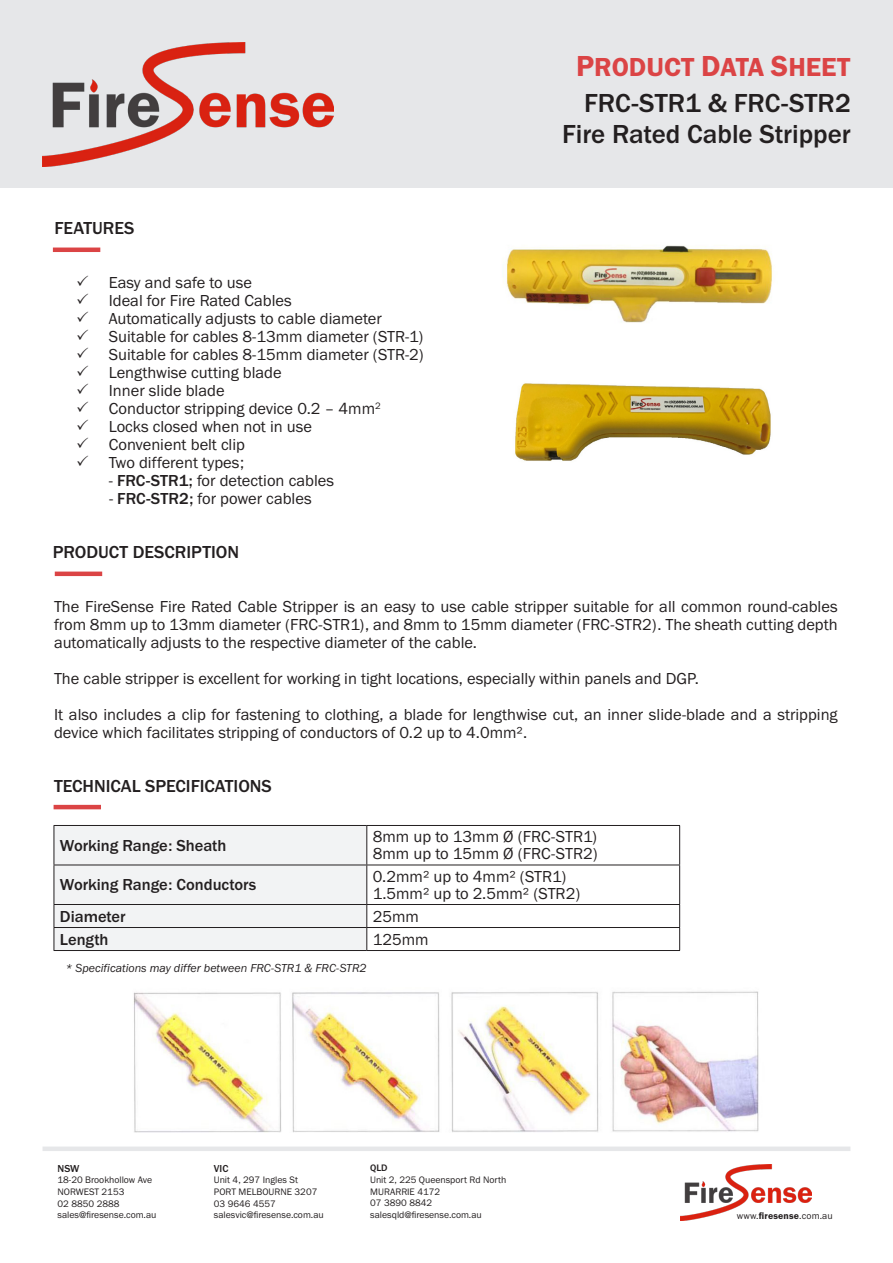
<style>
.page{position:relative;width:893px;height:1263px;background:#fff}
.page>*{position:absolute;margin:0;border:0;box-sizing:border-box;transform-origin:0 0}
.t1{font:500 27px "Franklin Gothic URW";color:#231f20}
.t2{font:27px "Franklin Gothic URW Dem";color:#db4445}
.t3{font:500 18px "Franklin Gothic URW";color:#231f20}
.t4{font:16.5px/18px "Franklin Gothic URW Boo";color:#231f20;text-align:justify}
.t5{font:500 16.5px "Franklin Gothic URW";color:#231f20}
.t6{font:12px "Franklin Gothic URW Boo Ita";color:#231f20}
.t7{font:500 10.5px "Franklin Gothic URW";color:#231f20}
.t8{font:9.75px/11.7px "Franklin Gothic URW Boo";color:#231f20}
.t9{font:500 9.75px "Franklin Gothic URW";color:#231f20}
.s1{font-size:30px}
.s2{font-family:"Franklin Gothic URW";font-weight:500}
.s3{font-family:"Franklin Gothic URW Dem"}
</style>
<div class="page">
<div style="left:0;top:0;width:893px;height:187px;background:#e6e7e9"></div>
<img style="left:43px;top:43px;width:290px;height:123px">
<img style="left:680px;top:1165px;width:131px;height:55px">
<div style="left:43px;top:1146px;width:807px;height:5px;background:#e6e7e9"></div>
<img style="left:506px;top:245px;width:267px;height:78px">
<hr style="left:367px;top:825px;width:313px;height:1px;background:#231f20">
<hr style="left:679px;top:826px;width:1px;height:39px;background:#231f20">
<hr style="left:367px;top:865px;width:313px;height:1px;background:#231f20">
<hr style="left:679px;top:865px;width:1px;height:39px;background:#231f20">
<hr style="left:367px;top:904px;width:313px;height:1px;background:#231f20">
<hr style="left:367px;top:927px;width:313px;height:1px;background:#231f20">
<div style="left:54px;top:825px;width:313px;height:125px;background:#f2f3f4"></div>
<svg style="left:679px;top:905px;width:1px;height:45px"></svg>
<hr style="left:54px;top:950px;width:313px;height:1px;background:#231f20">
<hr style="left:367px;top:950px;width:313px;height:1px;background:#231f20">
<hr style="left:53px;top:248px;width:47px;height:4px;background:#db4445">
<hr style="left:55px;top:572px;width:47px;height:4px;background:#db4445">
<hr style="left:54px;top:805px;width:47px;height:4px;background:#db4445">
<img style="left:133px;top:991px;width:626px;height:142px">
<img style="left:515px;top:383px;width:256px;height:78px">
<h1 class="t2" style="left:576px;top:50px;width:276px"><span class="s1">P</span>RODUCT <span class="s1">D</span>ATA <span class="s1">S</span>HEET</h1>
<p class="t3" style="left:54px;top:217px;width:82px">FEATURES</p>
<p class="t4" style="left:76px;top:273px;width:178px">✓ Easy and safe to use</p>
<p class="t4" style="left:76px;top:291px;width:217px">✓ Ideal for Fire Rated Cables</p>
<p class="t4" style="left:76px;top:309px;width:307px">✓ Automatically adjusts to cable diameter</p>
<p class="t4" style="left:76px;top:327px;width:349px">✓ Suitable for cables 8-13mm diameter (STR-1)</p>
<p class="t4" style="left:76px;top:345px;width:349px">✓ Suitable for cables 8-15mm diameter (STR-2)</p>
<p class="t4" style="left:76px;top:363px;width:207px">✓ Lengthwise cutting blade</p>
<p class="t4" style="left:76px;top:381px;width:150px">✓ Inner slide blade</p>
<p class="t4" style="left:76px;top:399px;width:306px">✓ Conductor stripping device 0.2 – 4mm<sup>2</sup></p>
<p class="t4" style="left:76px;top:417px;width:238px">✓ Locks closed when not in use</p>
<p class="t4" style="left:76px;top:435px;width:170px">✓ Convenient belt clip</p>
<p class="t4" style="left:76px;top:453px;width:170px">✓ Two different types;</p>
<p class="t4" style="left:109px;top:471px;width:227px">- <span class="s2">FRC-STR1;</span> for detection cables</p>
<p class="t4" style="left:109px;top:489px;width:204px">- <span class="s2">FRC-STR2;</span> for power cables</p>
<p class="t3" style="left:53px;top:541px;width:188px">PRODUCT DESCRIPTION</p>
<p class="t1" style="left:584px;top:86px;width:268px">FRC-STR1 &amp; FRC-STR2</p>
<p class="t1" style="left:562px;top:118px;width:290px">Fire Rated Cable Stripper</p>
<p class="t4" style="left:54px;top:597px;width:785px">The FireSense Fire Rated Cable Stripper is an easy to use cable stripper suitable for all common round-cables from 8mm up to 13mm diameter (FRC-STR1), and 8mm to 15mm diameter (FRC-STR2). The sheath cutting depth automatically adjusts to the respective diameter of the cable.</p>
<p class="t4" style="left:54px;top:669px;width:646px">The cable stripper is excellent for working in tight locations, especially within panels and DGP.</p>
<p class="t4" style="left:54px;top:705px;width:785px">It also includes a clip for fastening to clothing, a blade for lengthwise cut, an inner slide-blade and a stripping device which facilitates stripping of conductors of 0.2 up to 4.0mm².</p>
<p class="t3" style="left:54px;top:775px;width:219px">TECHNICAL SPECIFICATIONS</p>
<p class="t5" style="left:60px;top:835px;width:168px">Working Range: Sheath</p>
<p class="t5" style="left:60px;top:874px;width:198px">Working Range: Conductors</p>
<p class="t4" style="left:373px;top:828px;width:226px">8mm up to 13mm Ø (FRC-STR1)</p>
<p class="t4" style="left:373px;top:844px;width:226px">8mm up to 15mm Ø (FRC-STR2)</p>
<p class="t4" style="left:373px;top:867px;width:195px">0.2mm² up to 4mm² (STR1)</p>
<p class="t4" style="left:373px;top:884px;width:209px">1.5mm² up to 2.5mm² (STR2)</p>
<p class="t5" style="left:60px;top:906px;width:67px">Diameter</p>
<p class="t4" style="left:373px;top:907px;width:48px">25mm</p>
<p class="t5" style="left:60px;top:929px;width:50px">Length</p>
<p class="t4" style="left:373px;top:930px;width:57px">125mm</p>
<p class="t6" style="left:66px;top:960px;width:303px">* Specifications may differ between FRC-STR1 &amp; FRC-STR2</p>
<p class="t7" style="left:58px;top:1162px;width:23px">NSW</p>
<p class="t8" style="left:58px;top:1174px;width:100px">18-20 Brookhollow Ave<br>NORWEST 2153<br>02 8850 2888 sales@firesense.com.au</p>
<p class="t7" style="left:214px;top:1162px;width:16px">VIC</p>
<p class="t8" style="left:214px;top:1174px;width:111px">Unit 4, 297 Ingles St<br>PORT MELBOURNE 3207<br>03 9646 4557 salesvic@firesense.com.au</p>
<p class="t9" style="left:370px;top:1162px;width:19px">QLD</p>
<p class="t8" style="left:370px;top:1173px;width:138px">Unit 2, 225 Queensport Rd North<br>MURARRIE 4172<br>07 3890 8842 salesqld@firesense.com.au</p>
<p class="t8" style="left:737px;top:1209px;width:98px">www.<span class="s3">firesense</span>.com.au</p>
</div>
